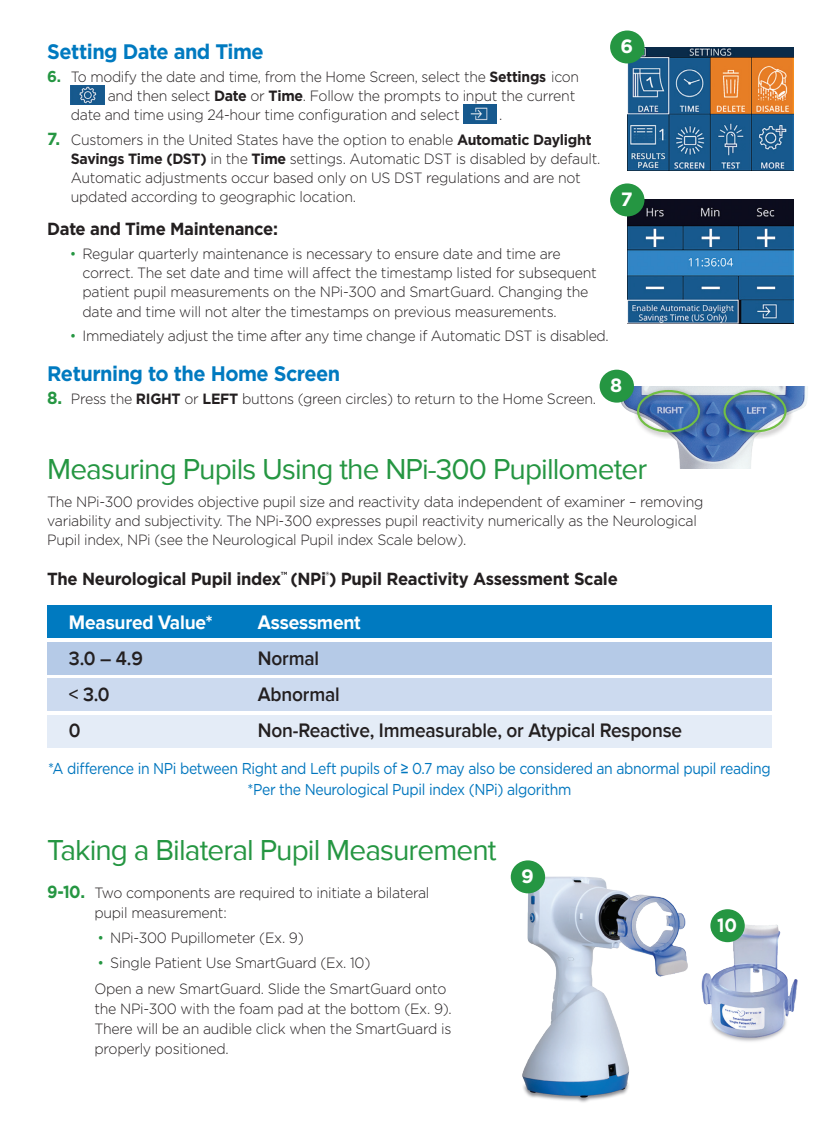
<style>
.page{position:relative;width:819px;height:1134px;background:#fff}
.page>*{position:absolute;margin:0;border:0;box-sizing:border-box;transform-origin:0 0}
.t1{font:29.75px "Proxima Nova";letter-spacing:-.03em;color:#259642}
.t2{font:700 21px "Gotham";letter-spacing:-.025em;color:#007ac0;scale:.95 1}
.t3{font:600 20.12px "Proxima Nova";letter-spacing:-.01em;color:#231f20;scale:.95 1}
.t4{font:700 20.12px "Proxima Nova";letter-spacing:-.01em;color:#fff;scale:.95 1}
.t5{font:700 19.25px "Gotham";color:#fff}
.t6{font:700 19.25px "Gotham";color:#fff;scale:.9 1}
.t7{font:700 17.5px "Gotham";letter-spacing:-.02em;color:#231f20;scale:.95 1}
.t8{font:15.75px/21px "Gotham";letter-spacing:-.025em;color:#0076be;text-align:center;scale:.89 1}
.t9{font:300 14.88px/19.2px "Gotham";letter-spacing:-.02em;color:#231f20;scale:.95 1}
.t10{font:300 14.88px "Gotham";letter-spacing:-.02em;color:#231f20;scale:.94 1}
.s1{font-weight:700;font-size:15.75px;color:#259642}
.s2{font-weight:700}
.s3{font-weight:700;font-size:17.5px;color:#259642}
.s4{color:#259642}
.s5{font-family:"Arial"}
</style>
<div class="page">
<img style="left:512px;top:867px;width:176px;height:236px">
<img style="left:702px;top:924px;width:95px;height:118px">
<img style="left:621px;top:386px;width:187px;height:82px">
<div style="left:633px;top:386px;width:74px;height:53px;background:#231f20;opacity:.52"></div>
<div style="left:637px;top:390px;width:63px;height:42px;border:2px solid #71bf44;border-radius:50%"></div>
<div style="left:720px;top:386px;width:74px;height:53px;background:#231f20;opacity:.52"></div>
<div style="left:724px;top:390px;width:63px;height:42px;border:2px solid #71bf44;border-radius:50%"></div>
<div style="left:600px;top:370px;width:34px;height:33px;background:#259642;border-radius:50%"></div>
<img style="left:628px;top:47px;width:166px;height:123px">
<img style="left:628px;top:200px;width:166px;height:123px">
<div style="left:610px;top:31px;width:34px;height:32px;background:#259642;border-radius:50%"></div>
<div style="left:610px;top:183px;width:34px;height:33px;background:#259642;border-radius:50%"></div>
<img style="left:71px;top:86px;width:33px;height:19px">
<img style="left:463px;top:105px;width:34px;height:19px">
<div style="left:511px;top:860px;width:34px;height:33px;background:#259642;border-radius:50%"></div>
<div style="left:710px;top:909px;width:35px;height:33px;background:#259642;border-radius:50%"></div>
<div style="left:47px;top:605px;width:725px;height:33px;background:#007ac0"></div>
<div style="left:47px;top:642px;width:725px;height:33px;background:#b5cae7"></div>
<div style="left:47px;top:678px;width:725px;height:33px;background:#ccdaef"></div>
<div style="left:47px;top:715px;width:725px;height:33px;background:#e4ecf7"></div>
<p class="t5" style="left:620px;top:33px;width:14px">6</p>
<h2 class="t2" style="left:47px;top:37px;width:230px">Setting Date and Time</h2>
<p class="t10" style="left:47px;top:67px;width:567px"><span class="s1">6.</span> To modify the date and time, from the Home Screen, select the <span class="s2">Settings</span> icon</p>
<p class="t9" style="left:108px;top:86px;width:494px">and then select <span class="s2">Date</span> or <span class="s2">Time</span>. Follow the prompts to input the current</p>
<p class="t9" style="left:71px;top:105px;width:411px">date and time using 24-hour time configuration and select</p>
<p class="t9" style="left:499px;top:105px;width:5px">.</p>
<p class="t9" style="left:71px;top:129px;width:559px;text-indent:-24px"><span class="s3">7.</span> Customers in the United States have the option to enable <span class="s2">Automatic Daylight Savings Time (DST)</span> in the <span class="s2">Time</span> settings. Automatic DST is disabled by default.<br>Automatic adjustments occur based only on US DST regulations and are not updated according to geographic location.</p>
<p class="t7" style="left:47px;top:217px;width:244px">Date and Time Maintenance:</p>
<p class="t9" style="left:83px;top:244px;width:543px;text-indent:-13px"><span class="s4">•</span> Regular quarterly maintenance is necessary to ensure date and time are correct. The set date and time will affect the timestamp listed for subsequent patient pupil measurements on the NPi-300 and SmartGuard. Changing the date and time will not alter the timestamps on previous measurements.</p>
<p class="t9" style="left:70px;top:326px;width:569px"><span class="s4">•</span> Immediately adjust the time after any time change if Automatic DST is disabled.</p>
<h2 class="t2" style="left:47px;top:360px;width:310px">Returning to the Home Screen</h2>
<p class="t9" style="left:47px;top:389px;width:579px"><span class="s3">8.</span> Press the <span class="s2">RIGHT</span> or <span class="s2">LEFT</span> buttons (green circles) to return to the Home Screen.</p>
<p class="t5" style="left:621px;top:186px;width:13px">7</p>
<p class="t5" style="left:610px;top:373px;width:14px">8</p>
<h1 class="t1" style="left:47px;top:452px;width:602px">Measuring Pupils Using the NPi-300 Pupillometer</h1>
<p class="t9" style="left:47px;top:491px;width:692px">The NPi-300 provides objective pupil size and reactivity data independent of examiner – removing variability and subjectivity. The NPi-300 expresses pupil reactivity numerically as the Neurological<br>Pupil index, NPi (see the Neurological Pupil index Scale below).</p>
<p class="t7" style="left:47px;top:567px;width:602px">The Neurological Pupil index<sup>™</sup> (NPi<sup>®</sup>) Pupil Reactivity Assessment Scale</p>
<h3 class="t4" style="left:69px;top:610px;width:153px">Measured Value*</h3>
<h3 class="t4" style="left:258px;top:610px;width:110px">Assessment</h3>
<h3 class="t3" style="left:69px;top:646px;width:79px">3.0 – 4.9</h3>
<h3 class="t3" style="left:258px;top:646px;width:66px">Normal</h3>
<h3 class="t3" style="left:69px;top:682px;width:44px">&lt; 3.0</h3>
<h3 class="t3" style="left:258px;top:682px;width:88px">Abnormal</h3>
<h3 class="t3" style="left:69px;top:718px;width:14px">0</h3>
<h3 class="t3" style="left:258px;top:718px;width:448px">Non-Reactive, Immeasurable, or Atypical Response</h3>
<p class="t8" style="left:48px;top:758px;width:813px">*A difference in NPi between Right and Left pupils of <span class="s5">≥</span> 0.7 may also be considered an abnormal pupil reading *Per the Neurological Pupil index (NPi) algorithm</p>
<h1 class="t1" style="left:47px;top:833px;width:451px">Taking a Bilateral Pupil Measurement</h1>
<p class="t9" style="left:95px;top:882px;width:354px;line-height:20.1px;text-indent:-47px"><span class="s3">9-10.</span> Two components are required to initiate a bilateral pupil measurement:</p>
<p class="t9" style="left:98px;top:928px;width:219px"><span class="s4">•</span> NPi-300 Pupillometer (Ex. 9)</p>
<p class="t9" style="left:95px;top:950px;width:372px;line-height:25.2px"><span class="s4">•</span> Single Patient Use SmartGuard (Ex. 10)<br>Open a new SmartGuard. Slide the SmartGuard onto</p>
<p class="t9" style="left:95px;top:998px;width:378px;line-height:20.1px;text-align:justify">the NPi-300 with the foam pad at the bottom (Ex. 9).<br>There will be an audible click when the SmartGuard is properly positioned.</p>
<p class="t5" style="left:521px;top:863px;width:14px">9</p>
<p class="t6" style="left:717px;top:912px;width:24px">10</p>
</div>
